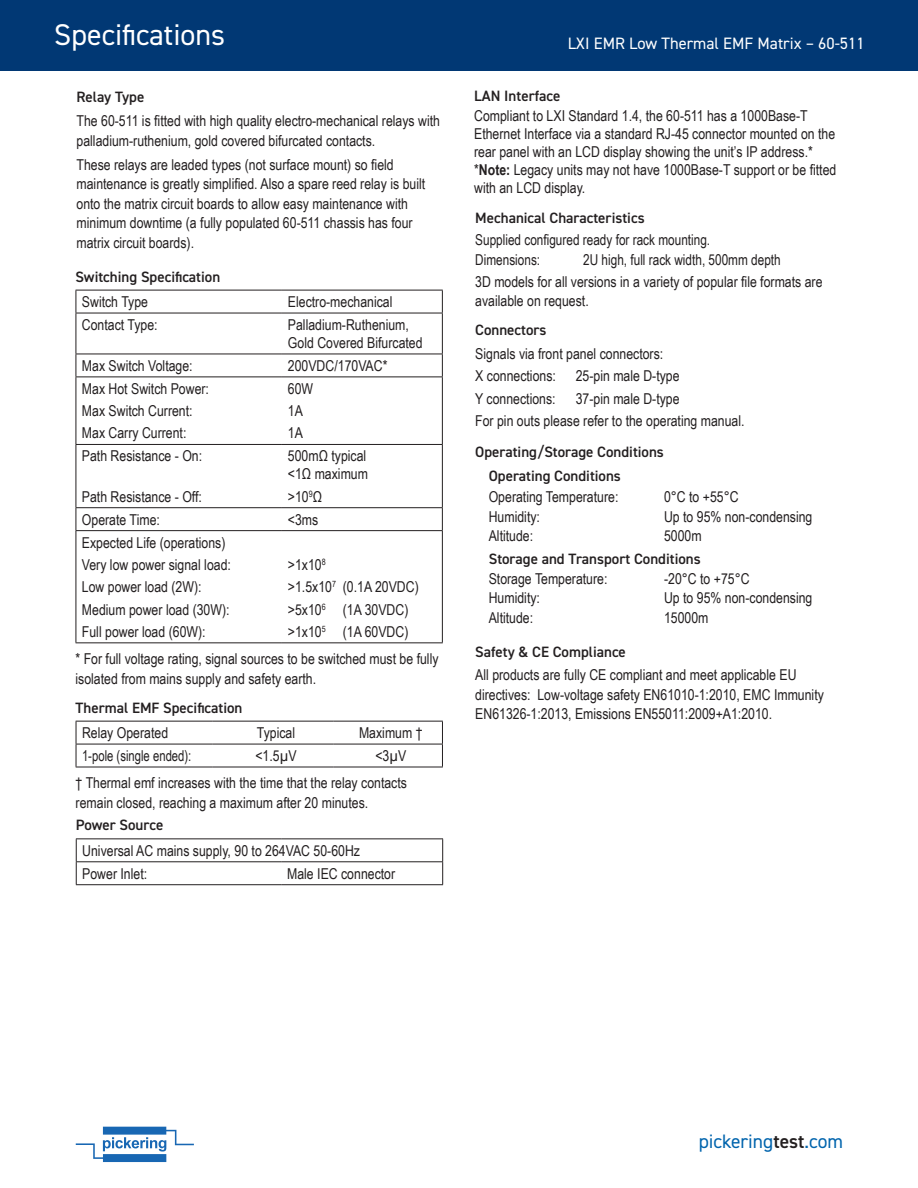
<style>
.page{position:relative;width:918px;height:1188px;background:#fff}
.page>*{position:absolute;margin:0;border:0;box-sizing:border-box;transform-origin:0 0}
.t1{font:30px "DIN2014";color:#fff}
.t2{font:19.5px "DIN2014";color:#0164ad}
.t3{font:16.5px "DIN2014";color:#fff}
.Body{font:15px/19.5px "Arial Narrow";color:#231f20}
.Body_9{font:15px/18px "Arial Narrow";color:#231f20}
.Sub-Heading{font:600 15px "DIN2014";color:#231f20}
.Main_Body_Text{font:15px "Arial Narrow";color:#231f20}
.Main_Body_Text-2{font:15px "Arial Narrow";color:#231f20;scale:.96 1}
.Body-2{font:15px "Arial Narrow";color:#231f20;scale:.92 1}
.s1{font-weight:700}
.s2{font-weight:600;color:#231f20}
</style>
<div class="page">
<div style="left:0;top:0;width:918px;height:70px;background:#013874"></div>
<svg style="left:76px;top:1127px;width:118px;height:35px"></svg>
<hr style="left:76px;top:290px;width:206px;height:1px;background:#231f20">
<hr style="left:282px;top:290px;width:161px;height:1px;background:#231f20">
<hr style="left:76px;top:313px;width:206px;height:1px;background:#231f20">
<hr style="left:282px;top:313px;width:161px;height:1px;background:#231f20">
<hr style="left:76px;top:354px;width:206px;height:1px;background:#231f20">
<hr style="left:282px;top:354px;width:161px;height:1px;background:#231f20">
<hr style="left:76px;top:377px;width:206px;height:1px;background:#231f20">
<hr style="left:282px;top:377px;width:161px;height:1px;background:#231f20">
<hr style="left:76px;top:444px;width:206px;height:1px;background:#231f20">
<hr style="left:282px;top:444px;width:161px;height:1px;background:#231f20">
<hr style="left:76px;top:507px;width:206px;height:1px;background:#231f20">
<hr style="left:282px;top:507px;width:161px;height:1px;background:#231f20">
<hr style="left:76px;top:530px;width:206px;height:1px;background:#231f20">
<hr style="left:282px;top:530px;width:161px;height:1px;background:#231f20">
<hr style="left:76px;top:642px;width:206px;height:1px;background:#231f20">
<hr style="left:282px;top:642px;width:161px;height:1px;background:#231f20">
<svg style="left:76px;top:290px;width:1px;height:23px"></svg>
<hr style="left:76px;top:313px;width:1px;height:41px;background:#231f20">
<svg style="left:76px;top:354px;width:1px;height:23px"></svg>
<hr style="left:76px;top:377px;width:1px;height:67px;background:#231f20">
<hr style="left:76px;top:445px;width:1px;height:62px;background:#231f20">
<svg style="left:76px;top:508px;width:1px;height:22px"></svg>
<hr style="left:76px;top:531px;width:1px;height:111px;background:#231f20">
<svg style="left:442px;top:290px;width:1px;height:23px"></svg>
<hr style="left:442px;top:313px;width:1px;height:41px;background:#231f20">
<svg style="left:442px;top:354px;width:1px;height:23px"></svg>
<hr style="left:442px;top:377px;width:1px;height:67px;background:#231f20">
<hr style="left:442px;top:445px;width:1px;height:62px;background:#231f20">
<svg style="left:442px;top:508px;width:1px;height:22px"></svg>
<hr style="left:442px;top:531px;width:1px;height:111px;background:#231f20">
<hr style="left:76px;top:838px;width:205px;height:1px;background:#231f20">
<hr style="left:281px;top:838px;width:162px;height:1px;background:#231f20">
<hr style="left:76px;top:861px;width:205px;height:1px;background:#231f20">
<hr style="left:281px;top:861px;width:162px;height:1px;background:#231f20">
<hr style="left:76px;top:884px;width:205px;height:1px;background:#231f20">
<hr style="left:281px;top:884px;width:162px;height:1px;background:#231f20">
<svg style="left:76px;top:839px;width:1px;height:45px"></svg>
<svg style="left:442px;top:839px;width:1px;height:45px"></svg>
<hr style="left:76px;top:721px;width:137px;height:1px;background:#231f20">
<hr style="left:213px;top:721px;width:121px;height:1px;background:#231f20">
<hr style="left:334px;top:721px;width:109px;height:1px;background:#231f20">
<hr style="left:76px;top:744px;width:137px;height:1px;background:#231f20">
<hr style="left:213px;top:744px;width:121px;height:1px;background:#231f20">
<hr style="left:334px;top:744px;width:109px;height:1px;background:#231f20">
<hr style="left:76px;top:767px;width:137px;height:1px;background:#231f20">
<hr style="left:213px;top:767px;width:121px;height:1px;background:#231f20">
<hr style="left:334px;top:767px;width:109px;height:1px;background:#231f20">
<svg style="left:76px;top:722px;width:1px;height:45px"></svg>
<svg style="left:442px;top:722px;width:1px;height:45px"></svg>
<h1 class="t1" style="left:54px;top:16px;width:172px">Specifications</h1>
<p class="Sub-Heading" style="left:77px;top:87px;width:69px">Relay Type</p>
<p class="Body" style="left:77px;top:111px;width:365px">The 60-511 is fitted with high quality electro-mechanical relays with palladium-ruthenium, gold covered bifurcated contacts.</p>
<p class="Body" style="left:77px;top:154px;width:350px">These relays are leaded types (not surface mount) so field maintenance is greatly simplified. Also a spare reed relay is built onto the matrix circuit boards to allow easy maintenance with minimum downtime (a fully populated 60-511 chassis has four matrix circuit boards).</p>
<p class="Sub-Heading" style="left:76px;top:266px;width:146px">Switching Specification</p>
<p class="Body" style="left:82px;top:291px;width:68px">Switch Type</p>
<p class="Body" style="left:288px;top:291px;width:106px">Electro-mechanical</p>
<p class="Body" style="left:82px;top:314px;width:77px">Contact Type:</p>
<p class="Body" style="left:288px;top:315px;width:136px;line-height:18px">Palladium-Ruthenium,<br>Gold Covered Bifurcated</p>
<p class="Body" style="left:82px;top:355px;width:112px">Max Switch Voltage:</p>
<p class="Body" style="left:288px;top:355px;width:101px">200VDC/170VAC*</p>
<p class="Body" style="left:82px;top:378px;width:129px">Max Hot Switch Power:</p>
<p class="Body" style="left:82px;top:401px;width:112px">Max Switch Current:</p>
<p class="Body" style="left:82px;top:423px;width:106px">Max Carry Current:</p>
<p class="Body" style="left:288px;top:378px;width:27px">60W</p>
<p class="Body" style="left:288px;top:401px;width:17px">1A</p>
<p class="Body" style="left:288px;top:423px;width:17px">1A</p>
<p class="Body" style="left:82px;top:446px;width:122px">Path Resistance - On:</p>
<p class="Body" style="left:82px;top:486px;width:122px">Path Resistance - Off:</p>
<p class="Body" style="left:288px;top:447px;width:82px;line-height:18px">500mΩ typical &lt;1Ω maximum</p>
<p class="Body" style="left:288px;top:486px;width:36px">&gt;10<sup>9</sup>Ω</p>
<p class="Body" style="left:82px;top:509px;width:80px">Operate Time:</p>
<p class="Body" style="left:288px;top:509px;width:32px">&lt;3ms</p>
<p class="Body" style="left:82px;top:532px;width:145px">Expected Life (operations)</p>
<p class="Body" style="left:82px;top:554px;width:151px">Very low power signal load:</p>
<p class="Body" style="left:82px;top:577px;width:121px">Low power load (2W):</p>
<p class="Body" style="left:82px;top:599px;width:149px">Medium power load (30W):</p>
<p class="Body" style="left:82px;top:621px;width:125px">Full power load (60W):</p>
<p class="Body" style="left:288px;top:554px;width:39px">&gt;1x10<sup>8</sup></p>
<p class="Body" style="left:288px;top:577px;width:132px">&gt;1.5x10<sup>7</sup> (0.1A 20VDC)</p>
<p class="Body" style="left:288px;top:599px;width:122px">&gt;5x10<sup>6</sup> (1A 30VDC)</p>
<p class="Body" style="left:288px;top:621px;width:122px">&gt;1x10<sup>5</sup> (1A 60VDC)</p>
<p class="Body" style="left:76px;top:649px;width:365px">* For full voltage rating, signal sources to be switched must be fully isolated from mains supply and safety earth.</p>
<p class="Sub-Heading" style="left:76px;top:697px;width:168px">Thermal EMF Specification</p>
<p class="Main_Body_Text" style="left:82px;top:722px;width:88px">Relay Operated</p>
<p class="Body" style="left:257px;top:722px;width:40px">Typical</p>
<p class="Body" style="left:359px;top:722px;width:65px">Maximum †</p>
<p class="Body-2" style="left:82px;top:745px;width:120px">1-pole (single ended):</p>
<p class="Body" style="left:255px;top:745px;width:43px">&lt;1.5µV</p>
<p class="Body" style="left:375px;top:745px;width:32px">&lt;3µV</p>
<p class="Body" style="left:76px;top:773px;width:333px">† Thermal emf increases with the time that the relay contacts remain closed, reaching a maximum after 20 minutes.</p>
<p class="Sub-Heading" style="left:76px;top:815px;width:89px">Power Source</p>
<p class="Main_Body_Text" style="left:82px;top:839px;width:279px">Universal AC mains supply, 90 to 264VAC 50-60Hz</p>
<p class="Main_Body_Text" style="left:82px;top:862px;width:66px">Power Inlet:</p>
<p class="Main_Body_Text" style="left:287px;top:862px;width:110px">Male IEC connector</p>
<p class="t3" style="left:568px;top:33px;width:299px">LXI EMR Low Thermal EMF Matrix – 60-511</p>
<p class="Sub-Heading" style="left:474px;top:86px;width:88px">LAN Interface</p>
<p class="Body_9" style="left:474px;top:107px;width:364px">Compliant to LXI Standard 1.4, the 60-511 has a 1000Base-T Ethernet Interface via a standard RJ-45 connector mounted on the rear panel with an LCD display showing the unit’s IP address.* *<span class="s1">Note:</span> Legacy units may not have 1000Base-T support or be fitted with an LCD display.</p>
<p class="Sub-Heading" style="left:475px;top:208px;width:171px">Mechanical Characteristics</p>
<p class="Main_Body_Text-2" style="left:475px;top:229px;width:246px">Supplied configured ready for rack mounting.</p>
<p class="Main_Body_Text-2" style="left:475px;top:249px;width:69px">Dimensions:</p>
<p class="Main_Body_Text-2" style="left:583px;top:249px;width:207px">2U high, full rack width, 500mm depth</p>
<p class="Body" style="left:475px;top:271px;width:349px">3D models for all versions in a variety of popular file formats are available on request.</p>
<p class="Sub-Heading" style="left:475px;top:320px;width:73px">Connectors</p>
<p class="Body" style="left:475px;top:343px;width:190px">Signals via front panel connectors:</p>
<p class="Main_Body_Text" style="left:475px;top:365px;width:82px">X connections:</p>
<p class="Main_Body_Text" style="left:576px;top:365px;width:105px">25-pin male D-type</p>
<p class="Main_Body_Text" style="left:475px;top:388px;width:82px">Y connections:</p>
<p class="Main_Body_Text" style="left:576px;top:388px;width:105px">37-pin male D-type</p>
<p class="Body" style="left:475px;top:410px;width:271px">For pin outs please refer to the operating manual.</p>
<p class="Sub-Heading" style="left:475px;top:442px;width:190px">Operating/Storage Conditions</p>
<p class="Sub-Heading" style="left:489px;top:466px;width:134px">Operating Conditions</p>
<p class="Body" style="left:489px;top:487px;width:131px">Operating Temperature:<br>Humidity:<br>Altitude:</p>
<p class="Body" style="left:664px;top:487px;width:150px">0°C to +55°C<br>Up to 95% non-condensing<br>5000m</p>
<p class="Sub-Heading" style="left:489px;top:549px;width:214px">Storage and Transport Conditions</p>
<p class="Body" style="left:489px;top:568px;width:120px">Storage Temperature:<br>Humidity:<br>Altitude:</p>
<p class="Body" style="left:664px;top:568px;width:150px">-20°C to +75°C<br>Up to 95% non-condensing<br>15000m</p>
<p class="Sub-Heading" style="left:475px;top:641px;width:152px">Safety &amp; CE Compliance</p>
<p class="Body" style="left:475px;top:665px;width:350px">All products are fully CE compliant and meet applicable EU directives: Low-voltage safety EN61010-1:2010, EMC Immunity<br>EN61326-1:2013, Emissions EN55011:2009+A1:2010.</p>
<h2 class="t2" style="left:699px;top:1129px;width:146px">pickering<span class="s2">test</span>.com</h2>
</div>
